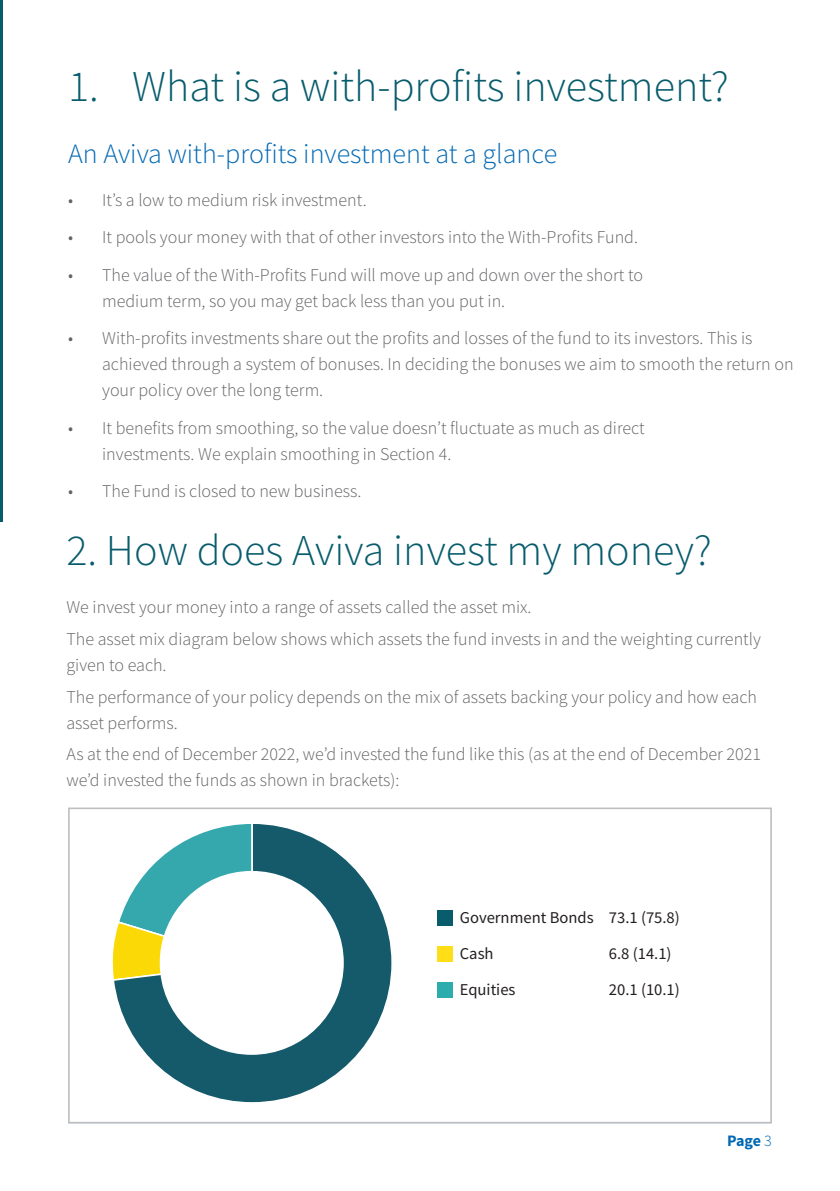
<style>
.page{position:relative;width:840px;height:1191px;background:#fff}
.page>*{position:absolute;margin:0;border:0;box-sizing:border-box;transform-origin:0 0}
.section_head{font:300 44px "Source Sans Pro";color:#085c6c}
.sub_head{font:300 28px "Source Sans Pro";color:#0168b3}
.body{font:300 18px/26px "Source Sans Pro";color:#636366}
.body-2{font:16.6px "Source Sans Pro";color:#231f20}
.t1{font:700 16px "Source Sans Pro";color:#0168b3}
.s1{font-weight:300}
</style>
<div class="page">
<hr style="left:0;top:0;width:2px;height:522px;background:#085c6c">
<div style="left:68px;top:807px;width:703px;height:316px;border:2px solid #bcbdc0"></div>
<div style="left:437px;top:910px;width:16px;height:15px;background:#085c6c"></div>
<div style="left:437px;top:946px;width:16px;height:15px;background:#ffdd17"></div>
<div style="left:437px;top:982px;width:16px;height:15px;background:#2dacad"></div>
<svg style="left:112px;top:824px;width:280px;height:279px"></svg>
<div style="left:160px;top:871px;width:183px;height:183px;background:#fff;border-radius:50%"></div>
<p class="section_head" style="left:68px;top:59px;width:662px">1. What is a with-profits investment?</p>
<p class="sub_head" style="left:68px;top:137px;width:490px">An Aviva with-profits investment at a glance</p>
<p class="body" style="left:68px;top:187px;width:300px">• It’s a low to medium risk investment.</p>
<p class="body" style="left:68px;top:224px;width:571px">• It pools your money with that of other investors into the With-Profits Fund.</p>
<p class="body" style="left:102px;top:262px;width:542px;text-indent:-34px">• The value of the With-Profits Fund will move up and down over the short to medium term, so you may get back less than you put in.</p>
<p class="body" style="left:102px;top:325px;width:692px;text-indent:-34px">• With-profits investments share out the profits and losses of the fund to its investors. This is achieved through a system of bonuses. In deciding the bonuses we aim to smooth the return on your policy over the long term.</p>
<p class="body" style="left:102px;top:414px;width:544px;text-indent:-34px">• It benefits from smoothing, so the value doesn’t fluctuate as much as direct investments. We explain smoothing in Section 4.</p>
<p class="body" style="left:68px;top:478px;width:294px">• The Fund is closed to new business.</p>
<p class="section_head" style="left:66px;top:523px;width:646px">2. How does Aviva invest my money?</p>
<p class="body" style="left:66px;top:594px;width:466px">We invest your money into a range of assets called the asset mix.</p>
<p class="body" style="left:66px;top:626px;width:695px">The asset mix diagram below shows which assets the fund invests in and the weighting currently given to each.</p>
<p class="body" style="left:66px;top:683px;width:691px">The performance of your policy depends on the mix of assets backing your policy and how each asset performs.</p>
<p class="body" style="left:66px;top:741px;width:695px">As at the end of December 2022, we’d invested the fund like this (as at the end of December 2021 we’d invested the funds as shown in brackets):</p>
<p class="body-2" style="left:459px;top:907px;width:221px">Government Bonds 73.1 (75.8)</p>
<p class="body-2" style="left:459px;top:943px;width:35px">Cash</p>
<p class="body-2" style="left:608px;top:943px;width:64px">6.8 (14.1)</p>
<p class="body-2" style="left:459px;top:978px;width:57px">Equities</p>
<p class="body-2" style="left:608px;top:978px;width:72px">20.1 (10.1)</p>
<p class="t1" style="left:726px;top:1130px;width:46px">Page <span class="s1">3</span></p>
</div>
